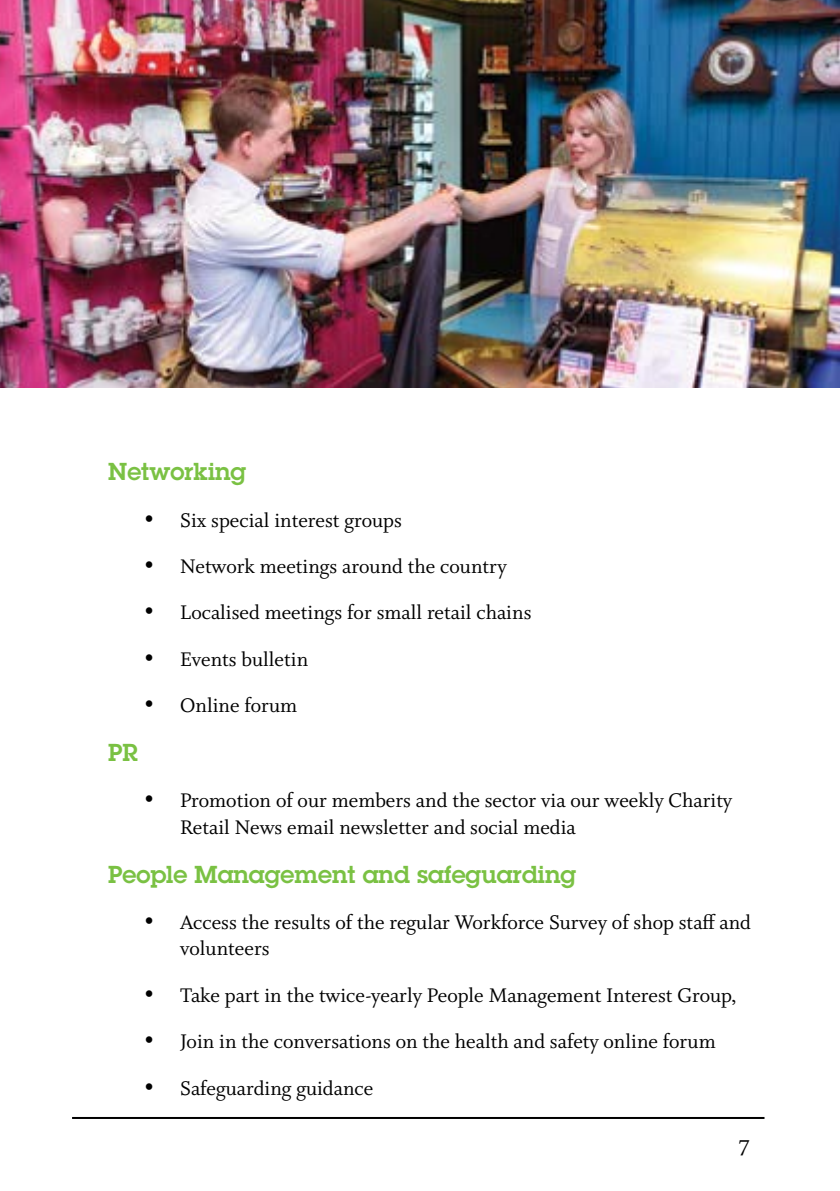
<style>
.page{position:relative;width:840px;height:1191px;background:#fff}
.page>*{position:absolute;margin:0;border:0;box-sizing:border-box;transform-origin:0 0}
.t1{font:600 24px "Lubalin Graph Std";color:#7ac143}
.t2{font:24px "Whitman";color:#000}
.t3{font:22px/26.4px "Whitman";color:#000}
</style>
<div class="page">
<hr style="left:72px;top:1117px;width:692px;height:2px;background:#000">
<img style="left:0;top:0;width:839px;height:387px">
<p class="t1" style="left:108px;top:456px;width:140px">Networking</p>
<p class="t3" style="left:144px;top:507px;width:259px">• Six special interest groups</p>
<p class="t3" style="left:144px;top:553px;width:364px">• Network meetings around the country</p>
<p class="t3" style="left:144px;top:600px;width:388px">• Localised meetings for small retail chains</p>
<p class="t3" style="left:144px;top:646px;width:165px">• Events bulletin</p>
<p class="t3" style="left:144px;top:692px;width:154px">• Online forum</p>
<p class="t1" style="left:108px;top:736px;width:31px">PR</p>
<p class="t3" style="left:180px;top:788px;width:553px;text-indent:-36px">• Promotion of our members and the sector via our weekly Charity<br>Retail News email newsletter and social media</p>
<p class="t1" style="left:108px;top:858px;width:469px">People Management and safeguarding</p>
<p class="t3" style="left:180px;top:909px;width:572px;text-indent:-36px">• Access the results of the regular Workforce Survey of shop staff and volunteers</p>
<p class="t3" style="left:144px;top:982px;width:593px">• Take part in the twice-yearly People Management Interest Group,</p>
<p class="t3" style="left:144px;top:1028px;width:572px">• Join in the conversations on the health and safety online forum</p>
<p class="t3" style="left:144px;top:1075px;width:230px">• Safeguarding guidance</p>
<p class="t2" style="left:738px;top:1134px;width:12px">7</p>
</div>
